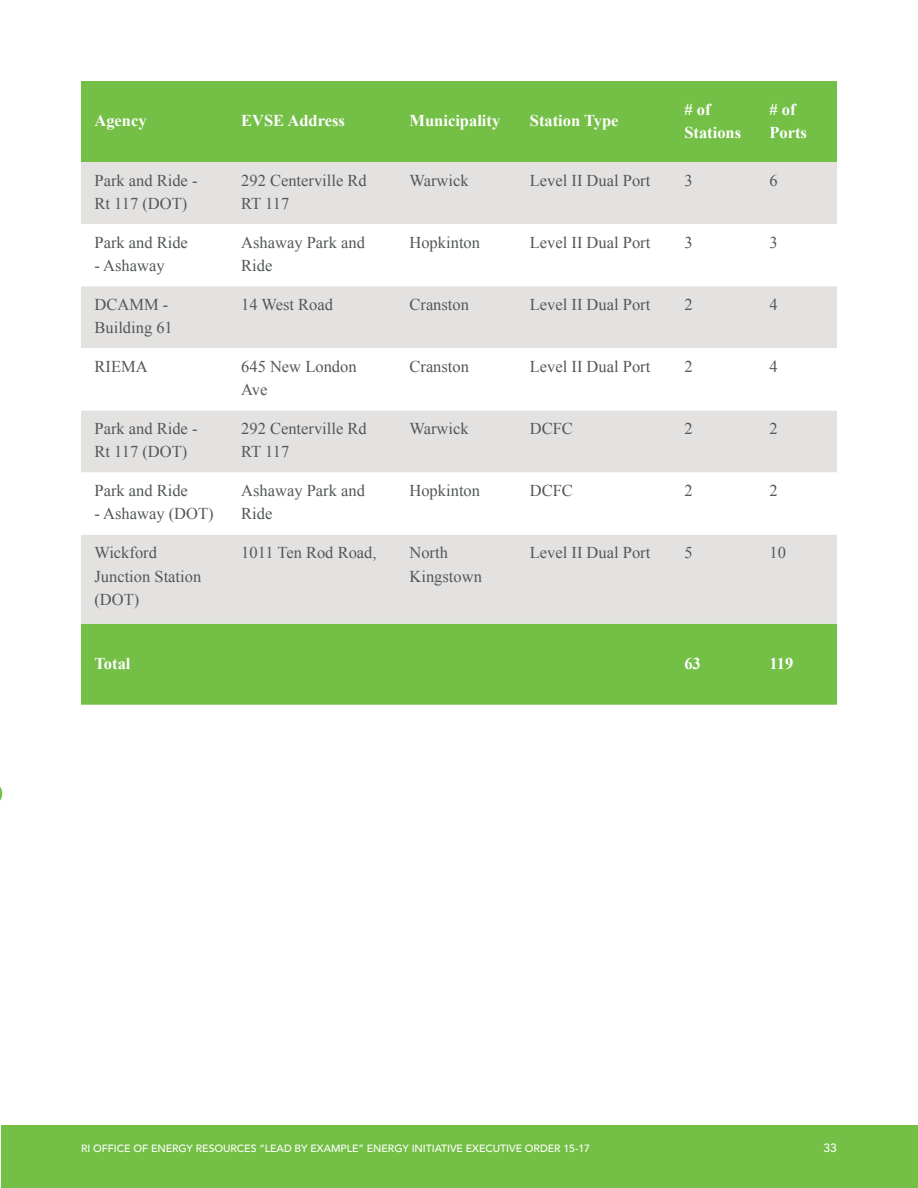
<style>
.page{position:relative;width:918px;height:1188px;background:#fff}
.page>*{position:absolute;margin:0;border:0;box-sizing:border-box;transform-origin:0 0}
.t1{font:16.5px/23.2px "Times New Roman";color:#535759}
.t2{font:700 16.5px/23.2px "Times New Roman";color:#fff}
.t3{font:500 12px "Avenir";color:#fff}
.t4{font:500 10.5px "Avenir";letter-spacing:-.005em;color:#fff}
</style>
<div class="page">
<div style="left:1px;top:1125px;width:917px;height:63px;background:#74bf45"></div>
<svg style="left:0;top:786px;width:2px;height:15px"></svg>
<div style="left:81px;top:81px;width:756px;height:624px;background:#74bf45"></div>
<div style="left:81px;top:162px;width:756px;height:462px;background:#e4e2e1"></div>
<svg style="left:81px;top:224px;width:756px;height:311px"></svg>
<p class="t2" style="left:94px;top:111px;width:54px">Agency</p>
<p class="t2" style="left:241px;top:111px;width:105px">EVSE Address</p>
<p class="t2" style="left:410px;top:111px;width:92px">Municipality</p>
<p class="t2" style="left:530px;top:111px;width:90px">Station Type</p>
<p class="t2" style="left:684px;top:99px;width:58px"># of<br>Stations</p>
<p class="t2" style="left:769px;top:99px;width:39px"># of<br>Ports</p>
<p class="t1" style="left:94px;top:170px;width:105px">Park and Ride -<br>Rt 117 (DOT)</p>
<p class="t1" style="left:241px;top:170px;width:127px">292 Centerville Rd<br>RT 117</p>
<p class="t1" style="left:410px;top:170px;width:61px">Warwick</p>
<p class="t1" style="left:530px;top:170px;width:122px">Level II Dual Port</p>
<p class="t1" style="left:684px;top:170px;width:10px">3</p>
<p class="t1" style="left:769px;top:170px;width:10px">6</p>
<p class="t1" style="left:94px;top:232px;width:95px">Park and Ride</p>
<p class="t1" style="left:94px;top:255px;width:72px">- Ashaway</p>
<p class="t1" style="left:241px;top:232px;width:125px">Ashaway Park and<br>Ride</p>
<p class="t1" style="left:410px;top:232px;width:72px">Hopkinton</p>
<p class="t1" style="left:530px;top:232px;width:122px">Level II Dual Port</p>
<p class="t1" style="left:684px;top:232px;width:10px">3</p>
<p class="t1" style="left:769px;top:232px;width:10px">3</p>
<p class="t1" style="left:94px;top:294px;width:80px">DCAMM -<br>Building 61</p>
<p class="t1" style="left:241px;top:294px;width:93px">14 West Road</p>
<p class="t1" style="left:410px;top:294px;width:61px">Cranston</p>
<p class="t1" style="left:530px;top:294px;width:122px">Level II Dual Port</p>
<p class="t1" style="left:684px;top:294px;width:10px">2</p>
<p class="t1" style="left:769px;top:294px;width:10px">4</p>
<p class="t1" style="left:94px;top:356px;width:55px">RIEMA</p>
<p class="t1" style="left:241px;top:356px;width:117px">645 New London<br>Ave</p>
<p class="t1" style="left:410px;top:356px;width:61px">Cranston</p>
<p class="t1" style="left:530px;top:356px;width:122px">Level II Dual Port</p>
<p class="t1" style="left:684px;top:356px;width:10px">2</p>
<p class="t1" style="left:769px;top:356px;width:10px">4</p>
<p class="t1" style="left:94px;top:419px;width:105px">Park and Ride -<br>Rt 117 (DOT)</p>
<p class="t1" style="left:241px;top:419px;width:127px">292 Centerville Rd<br>RT 117</p>
<p class="t1" style="left:410px;top:419px;width:61px">Warwick</p>
<p class="t1" style="left:530px;top:419px;width:45px">DCFC</p>
<p class="t1" style="left:684px;top:419px;width:10px">2</p>
<p class="t1" style="left:769px;top:419px;width:10px">2</p>
<p class="t1" style="left:94px;top:481px;width:95px">Park and Ride</p>
<p class="t1" style="left:94px;top:504px;width:121px">- Ashaway (DOT)</p>
<p class="t1" style="left:241px;top:481px;width:125px">Ashaway Park and<br>Ride</p>
<p class="t1" style="left:410px;top:481px;width:72px">Hopkinton</p>
<p class="t1" style="left:530px;top:481px;width:45px">DCFC</p>
<p class="t1" style="left:684px;top:481px;width:10px">2</p>
<p class="t1" style="left:769px;top:481px;width:10px">2</p>
<p class="t1" style="left:94px;top:543px;width:108px">Wickford<br>Junction Station (DOT)</p>
<p class="t1" style="left:241px;top:543px;width:137px">1011 Ten Rod Road,</p>
<p class="t1" style="left:410px;top:543px;width:74px">North<br>Kingstown</p>
<p class="t1" style="left:530px;top:543px;width:122px">Level II Dual Port</p>
<p class="t1" style="left:684px;top:543px;width:10px">5</p>
<p class="t1" style="left:769px;top:543px;width:18px">10</p>
<p class="t2" style="left:94px;top:654px;width:38px">Total</p>
<p class="t2" style="left:684px;top:654px;width:18px">63</p>
<p class="t2" style="left:769px;top:654px;width:25px">119</p>
<p class="t4" style="left:81px;top:1142px;width:511px">RI OFFICE OF ENERGY RESOURCES “LEAD BY EXAMPLE” ENERGY INITIATIVE EXECUTIVE ORDER 15-17</p>
<p class="t3" style="left:824px;top:1140px;width:15px">33</p>
</div>
